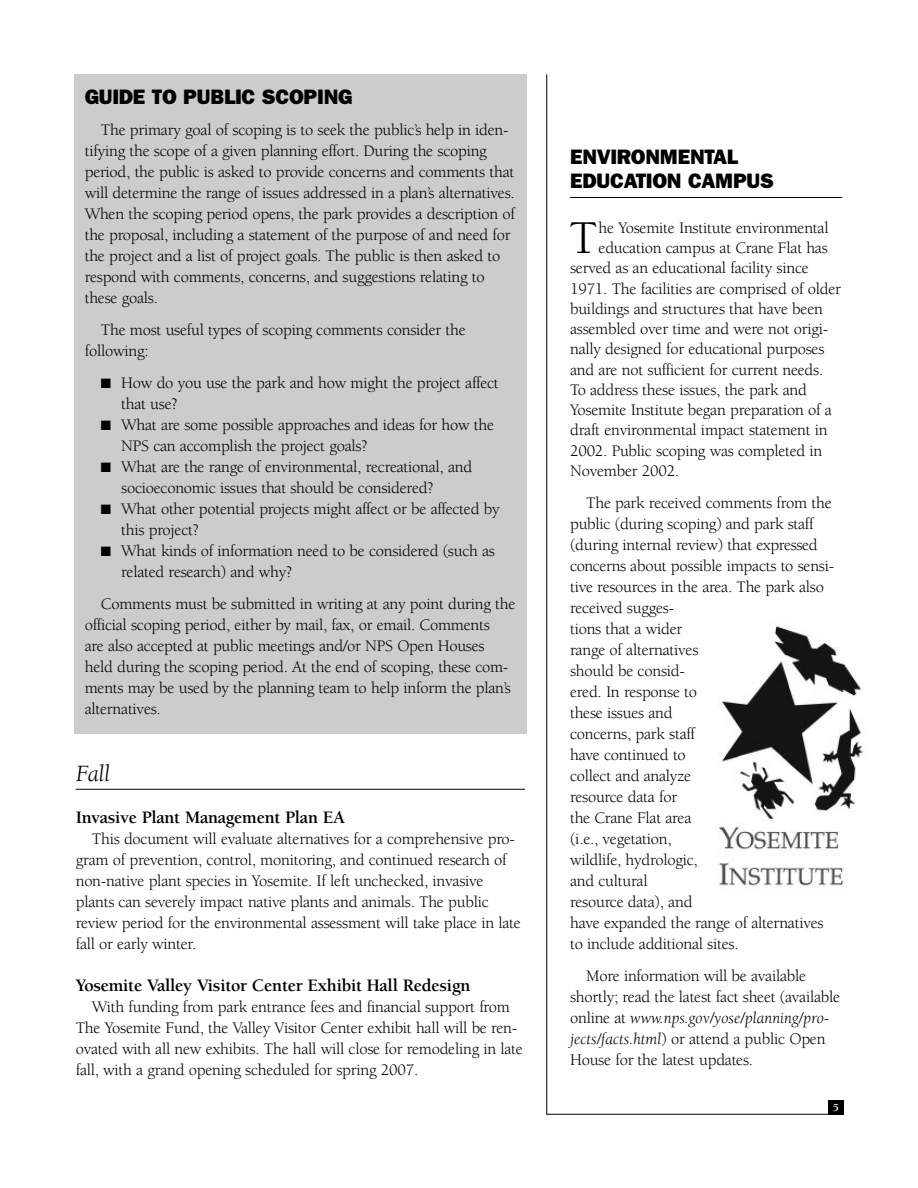
<style>
.page{position:relative;width:918px;height:1188px;background:#fff}
.page>*{position:absolute;margin:0;border:0;box-sizing:border-box;transform-origin:0 0}
.t1{font:48.3px "Berkeley";color:#000}
.t2{font:italic 24px "Berkeley";color:#000}
.t3{font:800 21px/24px "Franklin Gothic";letter-spacing:-.01em;color:#000}
.t4{font:700 18px "Berkeley";letter-spacing:-.015em;color:#000}
.t5{font:16.5px/21px "Berkeley";letter-spacing:-.015em;color:#000}
.t6{font:700 11.25px "Berkeley";color:#fff}
.s1{font-style:italic}
</style>
<div class="page">
<div style="left:74px;top:74px;width:452px;height:659px;background:#ccc"></div>
<hr style="left:570px;top:197px;width:272px;height:1px;background:#000">
<hr style="left:547px;top:1114px;width:297px;height:1px;background:#000">
<div style="left:828px;top:1100px;width:16px;height:14px;background:#000"></div>
<hr style="left:546px;top:74px;width:1px;height:1041px;background:#000">
<img style="left:719px;top:626px;width:146px;height:260px">
<hr style="left:76px;top:789px;width:449px;height:1px;background:#000">
<p class="t3" style="left:85px;top:84px;width:269px">GUIDE TO PUBLIC SCOPING</p>
<p class="t5" style="left:85px;top:121px;width:432px;text-indent:16px">The primary goal of scoping is to seek the public’s help in iden&shy;tifying the scope of a given planning effort. During the scoping period, the public is asked to provide concerns and comments that will determine the range of issues addressed in a plan’s alternatives.<br>When the scoping period opens, the park provides a description of the proposal, including a statement of the purpose of and need for the project and a list of project goals. The public is then asked to respond with comments, concerns, and suggestions relating to these goals.</p>
<p class="t5" style="left:85px;top:321px;width:383px;text-indent:16px">The most useful types of scoping comments consider the following:</p>
<p class="t5" style="left:121px;top:374px;width:379px;text-indent:-20px">■ How do you use the park and how might the project affect that use?</p>
<p class="t5" style="left:121px;top:416px;width:374px;text-indent:-20px">■ What are some possible approaches and ideas for how the<br>NPS can accomplish the project goals?</p>
<p class="t5" style="left:121px;top:458px;width:353px;text-indent:-20px">■ What are the range of environmental, recreational, and socioeconomic issues that should be considered?</p>
<p class="t5" style="left:121px;top:500px;width:380px;text-indent:-20px">■ What other potential projects might affect or be affected by this project?</p>
<p class="t5" style="left:121px;top:542px;width:375px;text-indent:-20px">■ What kinds of information need to be considered (such as related research) and why?</p>
<p class="t5" style="left:85px;top:595px;width:432px;text-indent:16px">Comments must be submitted in writing at any point during the official scoping period, either by mail, fax, or email. Comments<br>are also accepted at public meetings and/or NPS Open Houses held during the scoping period. At the end of scoping, these com&shy;ments may be used by the planning team to help inform the plan’s alternatives.</p>
<h2 class="t2" style="left:76px;top:764px;width:36px">Fall</h2>
<p class="t4" style="left:76px;top:811px;width:271px">Invasive Plant Management Plan EA</p>
<p class="t5" style="left:76px;top:830px;width:447px;text-indent:16px">This document will evaluate alternatives for a comprehensive pro&shy;gram of prevention, control, monitoring, and continued research of non-native plant species in Yosemite. If left unchecked, invasive plants can severely impact native plants and animals. The public review period for the environmental assessment will take place in late fall or early winter.</p>
<p class="t4" style="left:76px;top:979px;width:396px">Yosemite Valley Visitor Center Exhibit Hall Redesign</p>
<p class="t5" style="left:76px;top:998px;width:449px;text-indent:16px">With funding from park entrance fees and financial support from The Yosemite Fund, the Valley Visitor Center exhibit hall will be ren&shy;ovated with all new exhibits. The hall will close for remodeling in late fall, with a grand opening scheduled for spring 2007.</p>
<p class="t3" style="left:570px;top:145px;width:206px">ENVIRONMENTAL<br>EDUCATION CAMPUS</p>
<h1 class="t1" style="left:569px;top:219px;width:29px">T</h1>
<p class="t5" style="left:599px;top:219px;width:232px">he Yosemite Institute environmental</p>
<p class="t5" style="left:599px;top:239px;width:231px">education campus at Crane Flat has</p>
<p class="t5" style="left:570px;top:259px;width:240px">served as an educational facility since</p>
<p class="t5" style="left:570px;top:279px;width:272px">1971. The facilities are comprised of older</p>
<p class="t5" style="left:570px;top:300px;width:254px">buildings and structures that have been</p>
<p class="t5" style="left:570px;top:320px;width:260px">assembled over time and were not origi-</p>
<p class="t5" style="left:570px;top:340px;width:256px">nally designed for educational purposes</p>
<p class="t5" style="left:570px;top:360px;width:255px">and are not sufficient for current needs.</p>
<p class="t5" style="left:570px;top:381px;width:238px">To address these issues, the park and</p>
<p class="t5" style="left:570px;top:401px;width:263px">Yosemite Institute began preparation of a</p>
<p class="t5" style="left:570px;top:421px;width:259px">draft environmental impact statement in</p>
<p class="t5" style="left:570px;top:441px;width:254px">2002. Public scoping was completed in</p>
<p class="t5" style="left:570px;top:462px;width:111px">November 2002.</p>
<p class="t5" style="left:570px;top:493px;width:266px;text-indent:16px">The park received comments from the public (during scoping) and park staff (during internal review) that expressed concerns about possible impacts to sensi&shy;tive resources in the area. The park also received sugges-<br>tions that a wider<br>range of alternatives<br>should be consid-<br>ered. In response to<br>these issues and<br>concerns, park staff<br>have continued to<br>collect and analyze<br>resource data for<br>the Crane Flat area<br>(i.e., vegetation,<br>wildlife, hydrologic,<br>and cultural<br>resource data), and<br>have expanded the range of alternatives to include additional sites.</p>
<p class="t5" style="left:570px;top:966px;width:272px;text-indent:16px">More information will be available shortly; read the latest fact sheet (available online at <span class="s1">www.nps.gov/yose/planning/pro&shy;jects/facts.html</span>) or attend a public Open House for the latest updates.</p>
<p class="t6" style="left:833px;top:1103px;width:8px">5</p>
</div>
